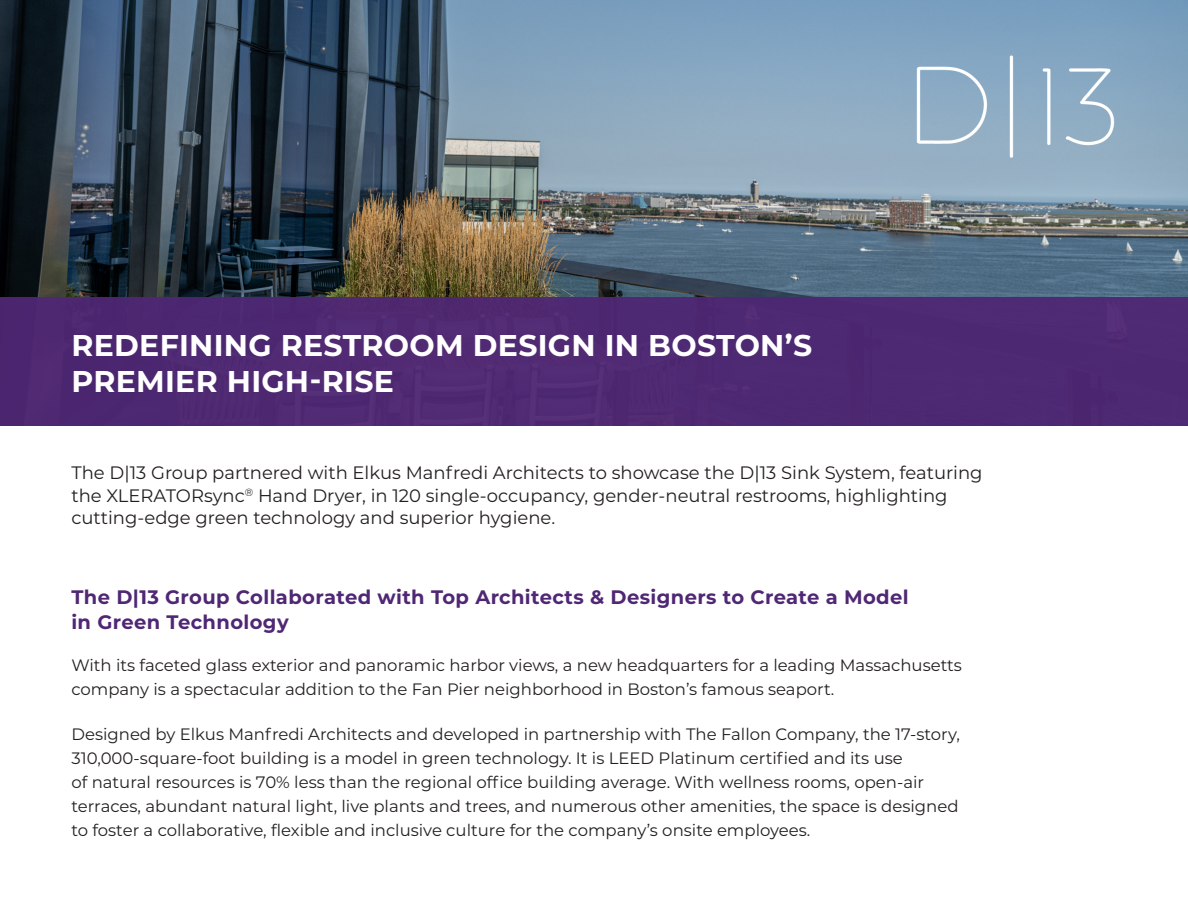
<style>
.page{position:relative;width:1188px;height:918px;background:#fff}
.page>*{position:absolute;margin:0;border:0;box-sizing:border-box;transform-origin:0 0}
.t1{font:700 30px/36px "Montserrat";letter-spacing:.01em;color:#fff}
.t2{font:700 19.5px/25.5px "Montserrat";letter-spacing:.02em;color:#4f2774}
.t3{font:18px/22.5px "Montserrat";color:#231f20}
.t4{font:16.5px/24px "Montserrat";color:#231f20}
</style>
<div class="page">
<img style="left:0;top:0;width:1188px;height:297px">
<div style="left:0;top:297px;width:1188px;height:128px;background:#4f2774"></div>
<img style="left:899px;top:42px;width:234px;height:128px">
<p class="t1" style="left:71px;top:326px;width:743px">REDEFINING RESTROOM DESIGN IN BOSTON’S<br>PREMIER HIGH-RISE</p>
<p class="t3" style="left:71px;top:461px;width:913px">The D|13 Group partnered with Elkus Manfredi Architects to showcase the D|13 Sink System, featuring the XLERATORsync<sup>®</sup> Hand Dryer, in 120 single-occupancy, gender-neutral restrooms, highlighting cutting-edge green technology and superior hygiene.</p>
<p class="t2" style="left:71px;top:583px;width:839px">The D|13 Group Collaborated with Top Architects &amp; Designers to Create a Model in Green Technology</p>
<p class="t4" style="left:71px;top:653px;width:892px">With its faceted glass exterior and panoramic harbor views, a new headquarters for a leading Massachusetts company is a spectacular addition to the Fan Pier neighborhood in Boston’s famous seaport.</p>
<p class="t4" style="left:71px;top:721px;width:890px">Designed by Elkus Manfredi Architects and developed in partnership with The Fallon Company, the 17-story, 310,000-square-foot building is a model in green technology. It is LEED Platinum certified and its use<br>of natural resources is 70% less than the regional office building average. With wellness rooms, open-air terraces, abundant natural light, live plants and trees, and numerous other amenities, the space is designed to foster a collaborative, flexible and inclusive culture for the company’s onsite employees.</p>
</div>
